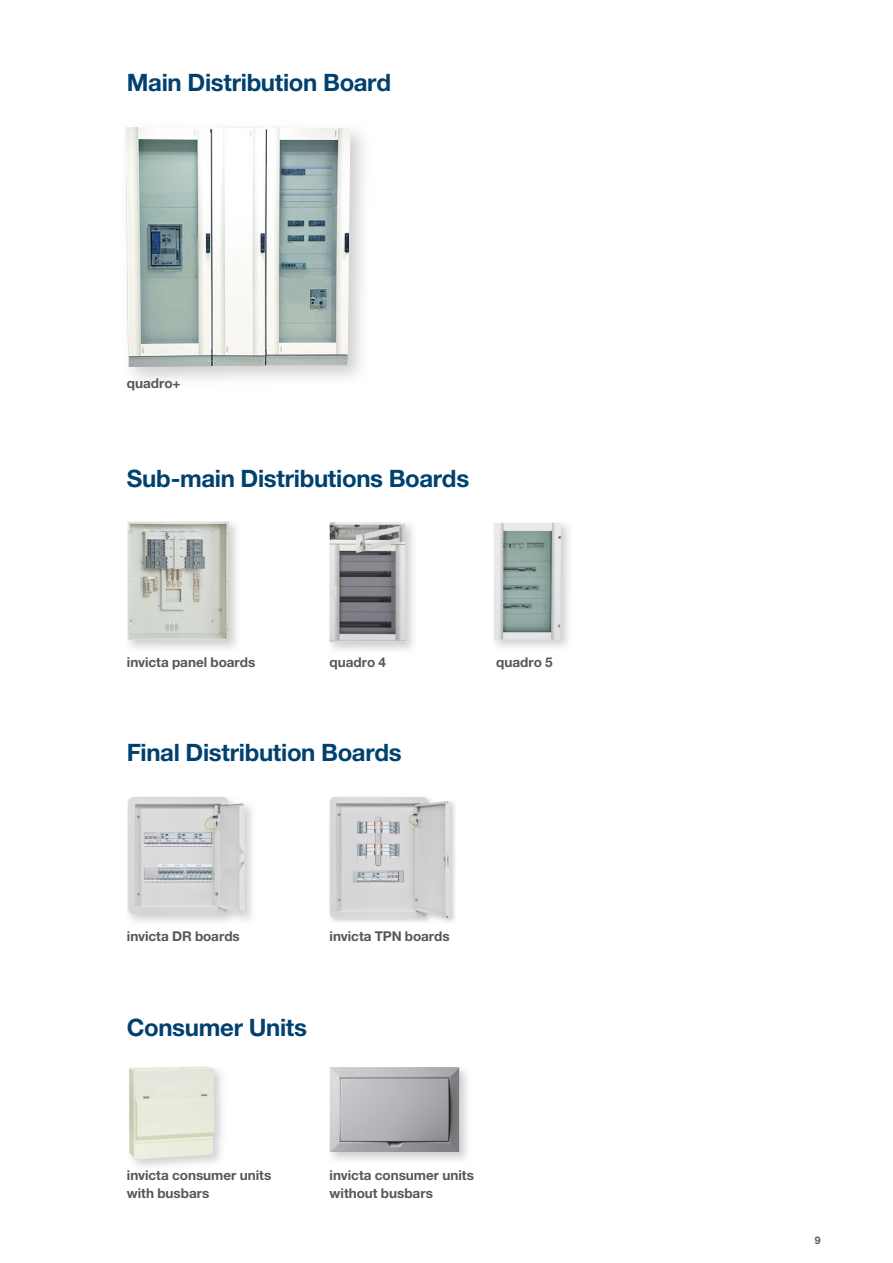
<style>
.page{position:relative;width:893px;height:1263px;background:#fff}
.page>*{position:absolute;margin:0;border:0;box-sizing:border-box;transform-origin:0 0}
.t1{font:700 24px "Helvetica Neue LTW1 G";letter-spacing:-.015em;color:#004170}
.t2{font:700 13.5px/18px "Helvetica Neue LTW1 G";color:#575756}
.t3{font:700 10.5px "Helvetica Neue LTW1 G";color:#575756}
</style>
<div class="page">
<img style="left:126px;top:127px;width:224px;height:240px">
<img style="left:128px;top:521px;width:101px;height:119px">
<img style="left:494px;top:522px;width:67px;height:118px">
<img style="left:330px;top:522px;width:75px;height:121px">
<img style="left:128px;top:797px;width:117px;height:117px">
<img style="left:329px;top:801px;width:126px;height:121px">
<img style="left:330px;top:797px;width:121px;height:121px">
<img style="left:129px;top:1066px;width:85px;height:94px">
<img style="left:331px;top:1067px;width:136px;height:93px">
<img style="left:330px;top:1067px;width:67px;height:85px">
<h1 class="t1" style="left:127px;top:67px;width:266px">Main Distribution Board</h1>
<p class="t2" style="left:127px;top:374px;width:55px">quadro+</p>
<h1 class="t1" style="left:127px;top:463px;width:344px">Sub-main Distributions Boards</h1>
<p class="t2" style="left:127px;top:653px;width:130px">invicta panel boards</p>
<p class="t2" style="left:330px;top:653px;width:58px">quadro 4</p>
<p class="t2" style="left:496px;top:653px;width:58px">quadro 5</p>
<h1 class="t1" style="left:127px;top:738px;width:276px">Final Distribution Boards</h1>
<p class="t2" style="left:127px;top:927px;width:115px">invicta DR boards</p>
<p class="t2" style="left:330px;top:927px;width:122px">invicta TPN boards</p>
<h1 class="t1" style="left:127px;top:1012px;width:182px">Consumer Units</h1>
<p class="t2" style="left:127px;top:1166px;width:146px">invicta consumer units with busbars</p>
<p class="t2" style="left:330px;top:1166px;width:146px">invicta consumer units without busbars</p>
<p class="t3" style="left:815px;top:1233px;width:7px">9</p>
</div>
